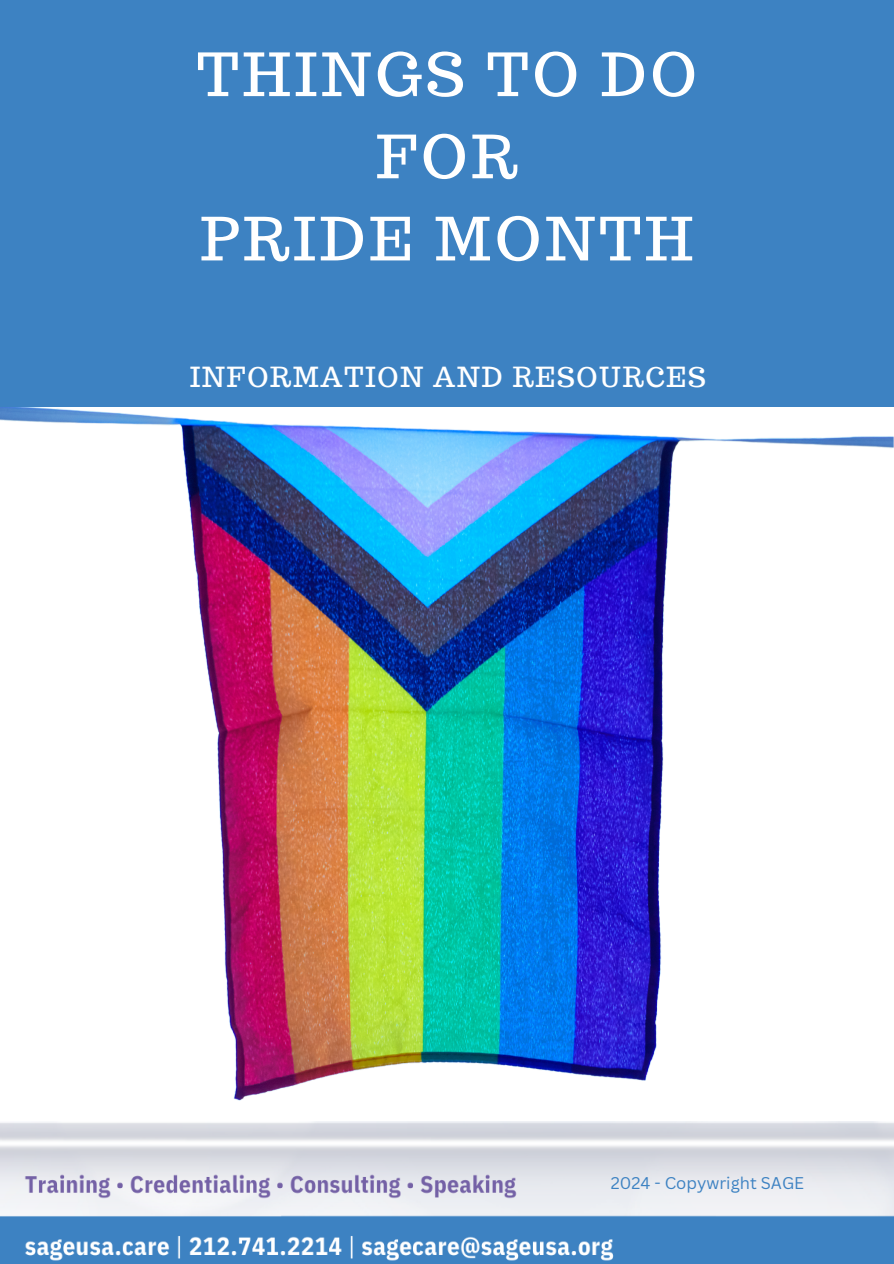
<style>
.page{position:relative;width:894px;height:1264px;background:#fff}
.page>*{position:absolute;margin:0;border:0;box-sizing:border-box;transform-origin:0 0}
.t1{font:59.4px/82.2px "Trocchi";letter-spacing:.07em;color:#fff;text-align:center}
.t2{font:27.15px "Trocchi";letter-spacing:.07em;color:#fff}
.t3{font:16.5px "Canva Sans";color:#3d82c2}
</style>
<div class="page">
<img style="left:0;top:406px;width:893px;height:695px">
<div style="left:0;top:0;width:893px;height:406px;background:#3d82c2"></div>
<img style="left:0;top:1121px;width:893px;height:142px">
<p class="t1" style="left:197px;top:33px;width:501px">THINGS TO DO<br>FOR<br>PRIDE MONTH</p>
<p class="t2" style="left:190px;top:359px;width:517px">INFORMATION AND RESOURCES</p>
<p class="t3" style="left:610px;top:1171px;width:195px">2024 - Copywright SAGE</p>
</div>
